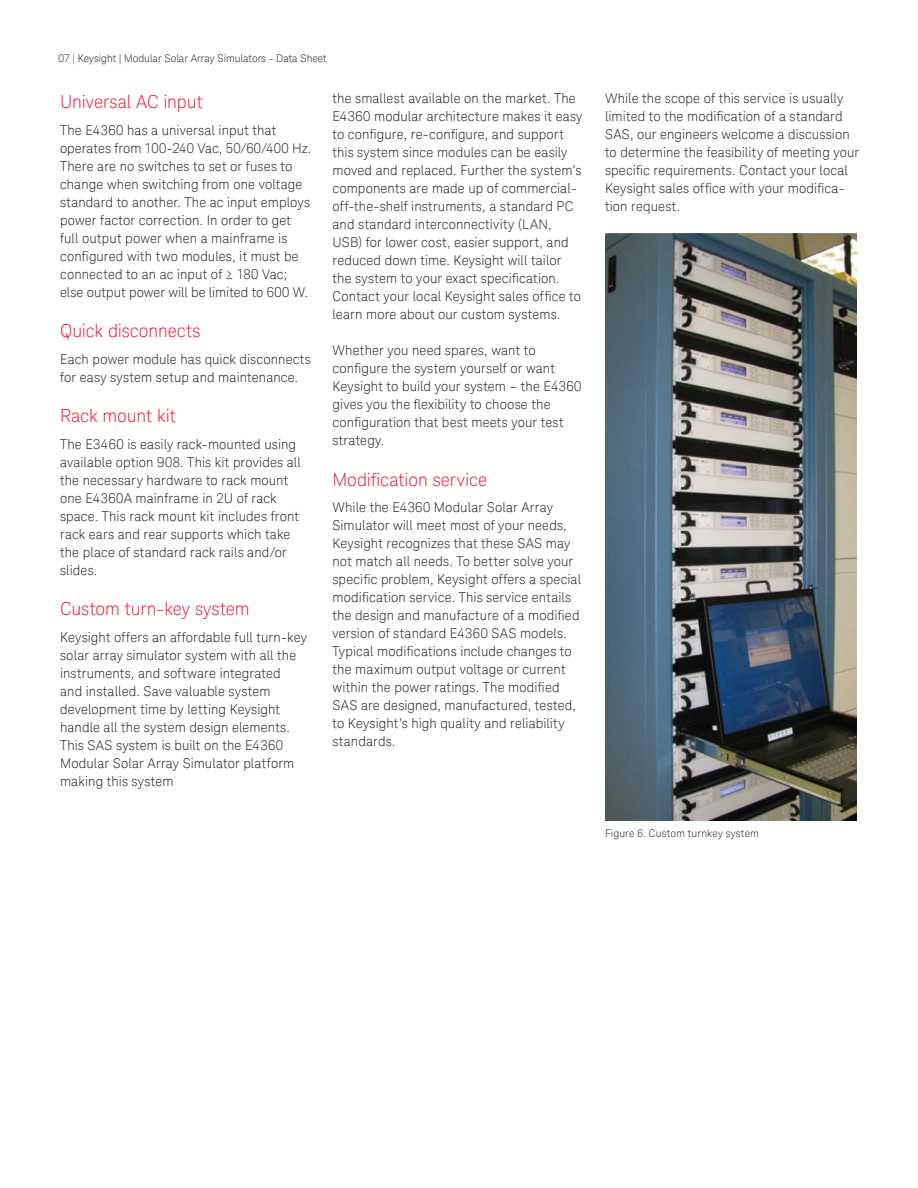
<style>
.page{position:relative;width:918px;height:1188px;background:#fff}
.page>*{position:absolute;margin:0;border:0;box-sizing:border-box;transform-origin:0 0}
.K_Heading_2{font:300 18px "Keysight Sans";letter-spacing:-.005em;color:#ed1a36}
.K_Body_Text{font:300 13.5px/18px "Keysight Sans";letter-spacing:.01em;color:#231f20}
.K_Captions{font:300 10.5px "Keysight Sans";color:#231f20}
.K_Captions-2{font:300 10.5px "Keysight Sans";letter-spacing:.02em;color:#231f20}
</style>
<div class="page">
<img style="left:605px;top:234px;width:252px;height:586px">
<p class="K_Captions" style="left:59px;top:52px;width:270px">07 | Keysight | Modular Solar Array Simulators - Data Sheet</p>
<p class="K_Heading_2" style="left:60px;top:91px;width:144px">Universal AC input</p>
<p class="K_Body_Text" style="left:60px;top:121px;width:253px">The E4360 has a universal input that operates from 100-240 Vac, 50/60/400 Hz.<br>There are no switches to set or fuses to change when switching from one voltage standard to another. The ac input employs power factor correction. In order to get full output power when a mainframe is configured with two modules, it must be connected to an ac input of ≥ 180 Vac; else output power will be limited to 600 W.</p>
<p class="K_Heading_2" style="left:60px;top:320px;width:142px">Quick disconnects</p>
<p class="K_Body_Text" style="left:60px;top:350px;width:252px">Each power module has quick disconnects for easy system setup and maintenance.</p>
<p class="K_Heading_2" style="left:60px;top:405px;width:117px">Rack mount kit</p>
<p class="K_Body_Text" style="left:60px;top:435px;width:242px">The E3460 is easily rack-mounted using available option 908. This kit provides all the necessary hardware to rack mount one E4360A mainframe in 2U of rack space. This rack mount kit includes front rack ears and rear supports which take the place of standard rack rails and/or slides.</p>
<p class="K_Heading_2" style="left:60px;top:598px;width:191px">Custom turn-key system</p>
<p class="K_Body_Text" style="left:60px;top:628px;width:248px">Keysight offers an affordable full turn-key solar array simulator system with all the instruments, and software integrated<br>and installed. Save valuable system development time by letting Keysight handle all the system design elements.<br>This SAS system is built on the E4360<br>Modular Solar Array Simulator platform making this system</p>
<p class="K_Body_Text" style="left:333px;top:90px;width:252px">the smallest available on the market. The E4360 modular architecture makes it easy to configure, re-configure, and support this system since modules can be easily moved and replaced. Further the system’s components are made up of commercial&shy;off-the-shelf instruments, a standard PC and standard interconnectivity (LAN,</p>
<p class="K_Body_Text" style="left:333px;top:234px;width:250px">USB) for lower cost, easier support, and reduced down time. Keysight will tailor the system to your exact specification.<br>Contact your local Keysight sales office to learn more about our custom systems.</p>
<p class="K_Body_Text" style="left:333px;top:342px;width:251px">Whether you need spares, want to configure the system yourself or want Keysight to build your system – the E4360 gives you the flexibility to choose the</p>
<p class="K_Body_Text" style="left:333px;top:414px;width:233px">configuration that best meets your test strategy.</p>
<p class="K_Heading_2" style="left:333px;top:469px;width:156px">Modification service</p>
<p class="K_Body_Text" style="left:333px;top:499px;width:250px">While the E4360 Modular Solar Array Simulator will meet most of your needs, Keysight recognizes that these SAS may not match all needs. To better solve your specific problem, Keysight offers a special modification service. This service entails the design and manufacture of a modified version of standard E4360 SAS models.<br>Typical modifications include changes to the maximum output voltage or current within the power ratings. The modified SAS are designed, manufactured, tested, to Keysight’s high quality and reliability standards.</p>
<p class="K_Body_Text" style="left:605px;top:90px;width:256px">While the scope of this service is usually limited to the modification of a standard SAS, our engineers welcome a discussion to determine the feasibility of meeting your specific requirements. Contact your local</p>
<p class="K_Body_Text" style="left:605px;top:180px;width:241px">Keysight sales office with your modifica&shy;tion request.</p>
<p class="K_Captions-2" style="left:605px;top:827px;width:155px">Figure 6. Custom turnkey system</p>
</div>
